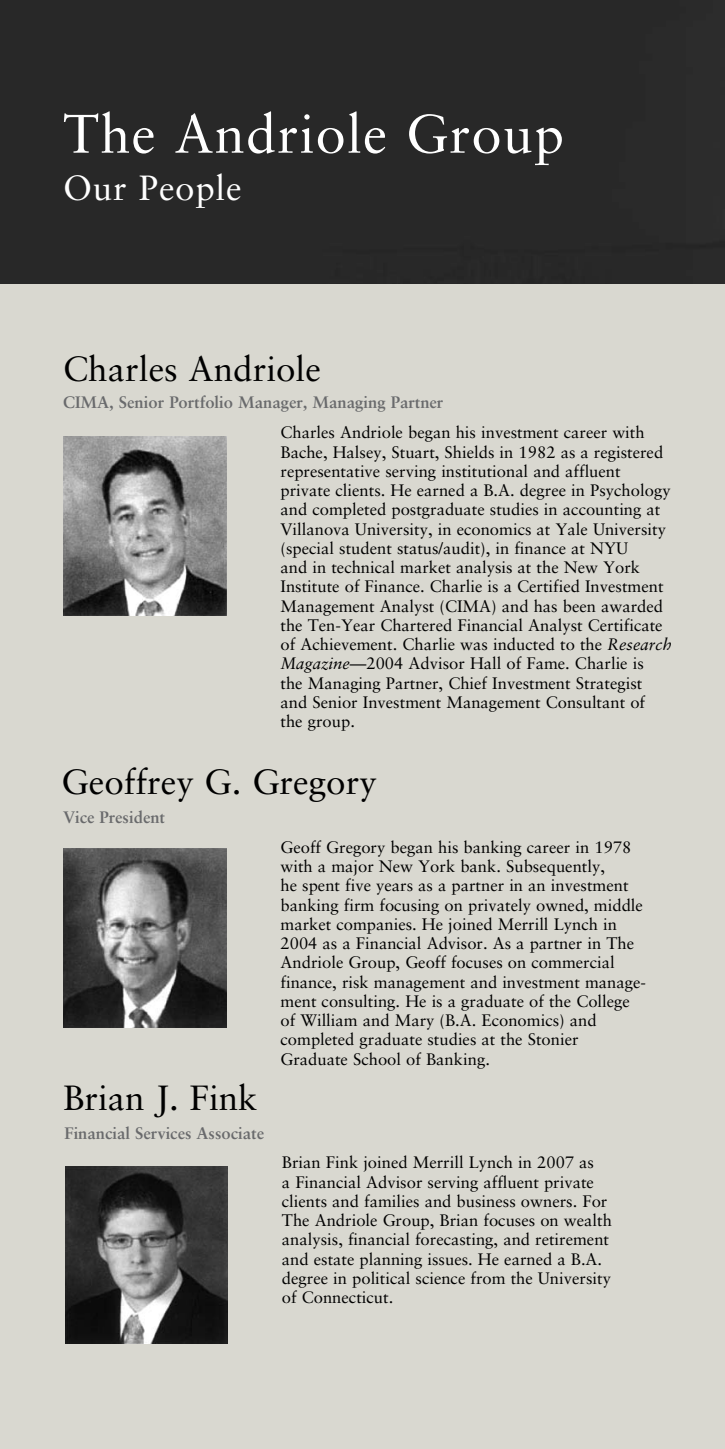
<style>
.page{position:relative;width:725px;height:1449px;background:#fff}
.page>*{position:absolute;margin:0;border:0;box-sizing:border-box;transform-origin:0 0}
.t1{font:54.25px "Sabon";letter-spacing:.02em;color:#fff}
.t2{font:35px "Sabon";color:#000}
.t3{font:35px "Sabon";letter-spacing:.02em;color:#fff}
.t4{font:16.62px/19.2px "Sabon";color:#000}
.t5{font:700 16.62px "Sabon";color:#696a6c}
.s1{font-style:italic}
</style>
<div class="page">
<div style="left:0;top:0;width:724px;height:1449px;background:#d9d8d0"></div>
<div style="left:0;top:0;width:724px;height:283px;background:#282828"></div>
<img style="left:63px;top:436px;width:163px;height:179px">
<img style="left:63px;top:848px;width:164px;height:180px">
<img style="left:66px;top:1167px;width:161px;height:177px">
<h1 class="t1" style="left:63px;top:102px;width:502px">The Andriole Group</h1>
<h2 class="t3" style="left:63px;top:167px;width:180px">Our People</h2>
<h2 class="t2" style="left:63px;top:348px;width:259px">Charles Andriole</h2>
<p class="t5" style="left:63px;top:392px;width:382px">CIMA, Senior Portfolio Manager, Managing Partner</p>
<p class="t4" style="left:280px;top:423px;width:393px">Charles Andriole began his investment career with Bache, Halsey, Stuart, Shields in 1982 as a registered representative serving institutional and affluent private clients. He earned a B.A. degree in Psychology and completed postgraduate studies in accounting at Villanova University, in economics at Yale University (special student status/audit), in finance at NYU<br>and in technical market analysis at the New York Institute of Finance. Charlie is a Certified Investment Management Analyst (CIMA) and has been awarded the Ten-Year Chartered Financial Analyst Certificate of Achievement. Charlie was inducted to the <span class="s1">Research Magazine</span>—2004 Advisor Hall of Fame. Charlie is<br>the Managing Partner, Chief Investment Strategist and Senior Investment Management Consultant of<br>the group.</p>
<h2 class="t2" style="left:62px;top:761px;width:317px">Geoffrey G. Gregory</h2>
<p class="t5" style="left:63px;top:807px;width:104px">Vice President</p>
<h2 class="t2" style="left:63px;top:1077px;width:196px">Brian J. Fink</h2>
<p class="t5" style="left:64px;top:1123px;width:201px">Financial Services Associate</p>
<p class="t4" style="left:280px;top:837px;width:367px">Geoff Gregory began his banking career in 1978 with a major New York bank. Subsequently,<br>he spent five years as a partner in an investment banking firm focusing on privately owned, middle market companies. He joined Merrill Lynch in 2004 as a Financial Advisor. As a partner in The Andriole Group, Geoff focuses on commercial finance, risk management and investment manage&shy;ment consulting. He is a graduate of the College of William and Mary (B.A. Economics) and completed graduate studies at the Stonier Graduate School of Banking.</p>
<p class="t4" style="left:282px;top:1153px;width:331px">Brian Fink joined Merrill Lynch in 2007 as<br>a Financial Advisor serving affluent private clients and families and business owners. For The Andriole Group, Brian focuses on wealth analysis, financial forecasting, and retirement and estate planning issues. He earned a B.A. degree in political science from the University of Connecticut.</p>
</div>
